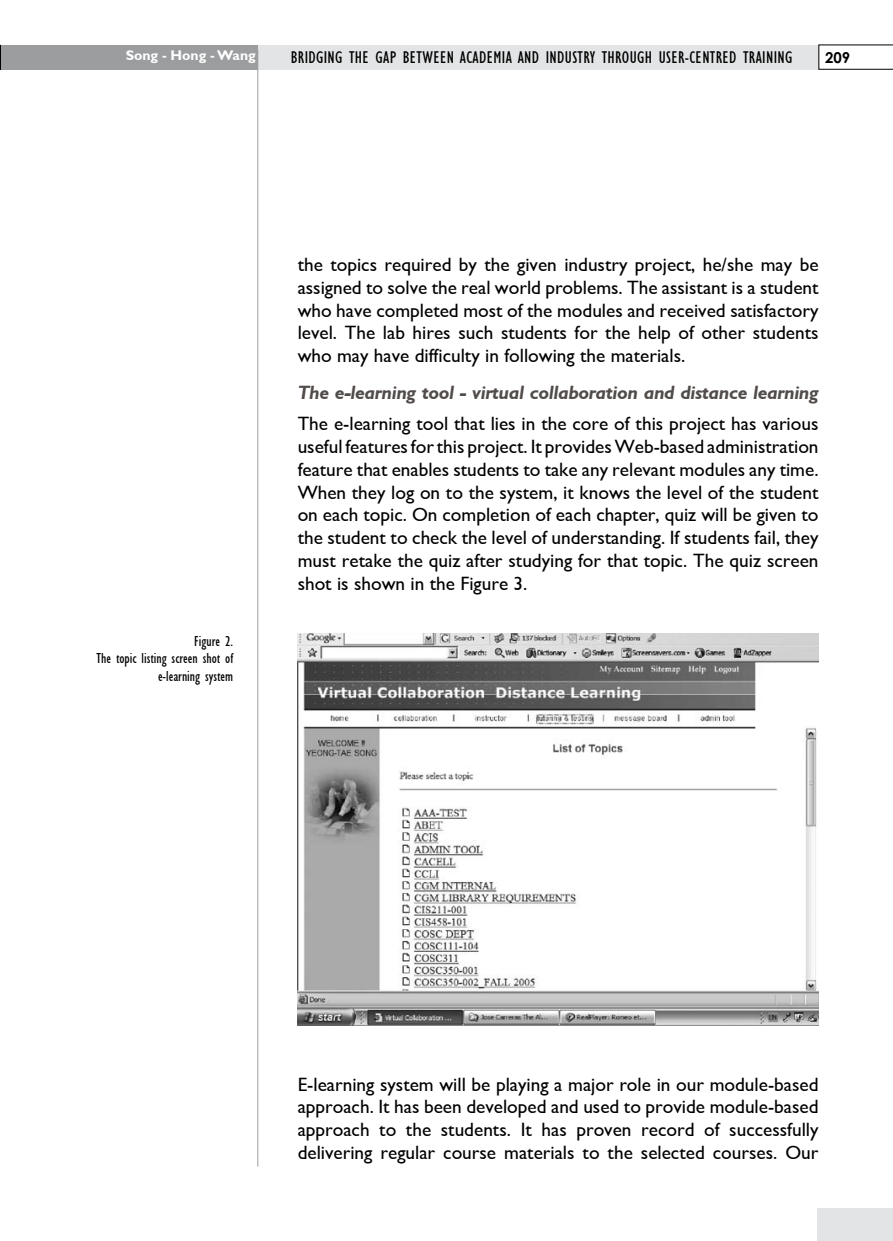
<style>
.page{position:relative;width:893px;height:1241px;background:#fff}
.page>*{position:absolute;margin:0;border:0;box-sizing:border-box;transform-origin:0 0}
.t1{font:19.25px/22.8px "Formamente";color:#000;text-align:justify}
.t2{font:italic 700 19.25px "Formamente";letter-spacing:-.02em;color:#514c4a}
.t3{font:17.5px "Formamente Condensed";letter-spacing:.02em;color:#000}
.t4{font:700 15.05px "Century Gothic";color:#000}
.t5{font:14.88px/17.8px "Formamente Condensed";color:#000;text-align:right}
.t6{font:700 14px "Formamente";color:#fff}
</style>
<div class="page">
<div style="left:228px;top:45px;width:591px;height:24px;background:#e3e4e5"></div>
<div style="left:0;top:45px;width:258px;height:24px;background:#9c9d9f"></div>
<svg style="left:0;top:45px;width:1px;height:24px"></svg>
<svg style="left:819px;top:45px;width:74px;height:24px"></svg>
<div style="left:818px;top:1208px;width:75px;height:32px;background:#e3e4e5"></div>
<hr style="left:257px;top:50px;width:1px;height:1116px;background:#9c9d9f">
<img style="left:298px;top:633px;width:521px;height:392px">
<p class="t6" style="left:126px;top:47px;width:132px">Song - Hong - Wang</p>
<p class="t3" style="left:291px;top:47px;width:503px">BRIDGING THE GAP BETWEEN ACADEMIA AND INDUSTRY THROUGH USER-CENTRED TRAINING</p>
<p class="t4" style="left:825px;top:48px;width:27px">209</p>
<p class="t5" style="left:96px;top:631px;width:138px">FIGURE 2.<br>THE TOPIC LISTING SCREEN SHOT OF<br>E-LEARNING SYSTEM</p>
<p class="t1" style="left:298px;top:253px;width:522px">the topics required by the given industry project, he/she may be assigned to solve the real world problems. The assistant is a student who have completed most of the modules and received satisfactory level. The lab hires such students for the help of other students who may have difficulty in following the materials.</p>
<p class="t2" style="left:298px;top:381px;width:522px">The e-learning tool - virtual collaboration and distance learning</p>
<p class="t1" style="left:298px;top:412px;width:522px">The e-learning tool that lies in the core of this project has various useful features for this project. It provides Web-based administration feature that enables students to take any relevant modules any time.<br>When they log on to the system, it knows the level of the student on each topic. On completion of each chapter, quiz will be given to the student to check the level of understanding. If students fail, they must retake the quiz after studying for that topic. The quiz screen shot is shown in the Figure 3.</p>
<p class="t1" style="left:298px;top:1072px;width:522px">E-learning system will be playing a major role in our module-based approach. It has been developed and used to provide module-based approach to the students. It has proven record of successfully delivering regular course materials to the selected courses. Our</p>
</div>
